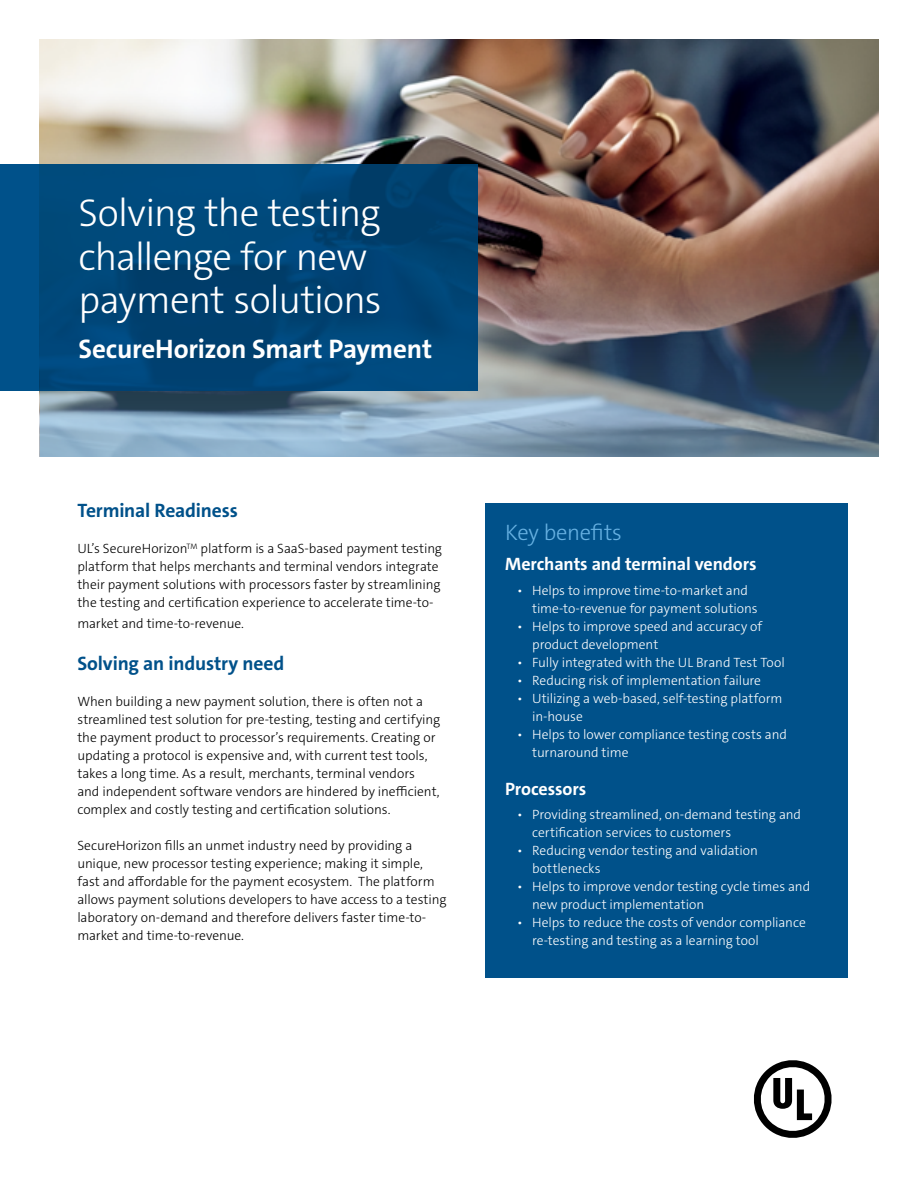
<style>
.page{position:relative;width:918px;height:1188px;background:#fff}
.page>*{position:absolute;margin:0;border:0;box-sizing:border-box;transform-origin:0 0}
.t1{font:300 39px/43.5px "The Sans C5";letter-spacing:-.02em;color:#fff}
.t2{font:700 27px "The Sans C5";letter-spacing:-.01em;color:#fff}
.t3{font:300 22.5px "The Sans C5";letter-spacing:-.01em;color:#67b1e2}
.t4{font:700 19.5px "The Sans C5";letter-spacing:-.01em;color:#00518a}
.t5{font:700 18px "The Sans C5";letter-spacing:-.005em;color:#fff}
.t6{font:300 13.5px/18px "The Sans C5";letter-spacing:-.005em;color:#000}
.t7{font:300 13.5px/18px "The Sans C5";letter-spacing:-.005em;color:#fff}
</style>
<div class="page">
<img style="left:40px;top:40px;width:838px;height:218px">
<img style="left:40px;top:258px;width:838px;height:198px">
<svg style="left:0;top:164px;width:478px;height:227px;fill:#00487a"></svg>
<svg style="left:754px;top:1060px;width:78px;height:78px"></svg>
<div style="left:485px;top:503px;width:363px;height:475px;background:#00518a"></div>
<h1 class="t1" style="left:79px;top:192px;width:304px">Solving the testing challenge for new payment solutions</h1>
<h2 class="t2" style="left:79px;top:332px;width:355px">SecureHorizon Smart Payment</h2>
<h3 class="t4" style="left:77px;top:498px;width:162px">Terminal Readiness</h3>
<p class="t6" style="left:77px;top:540px;width:366px">UL’s SecureHorizon<sup>TM</sup> platform is a SaaS-based payment testing platform that helps merchants and terminal vendors integrate their payment solutions with processors faster by streamlining the testing and certification experience to accelerate time-to-</p>
<p class="t6" style="left:77px;top:615px;width:168px">market and time-to-revenue.</p>
<h3 class="t4" style="left:77px;top:651px;width:209px">Solving an industry need</h3>
<p class="t6" style="left:77px;top:693px;width:364px">When building a new payment solution, there is often not a streamlined test solution for pre-testing, testing and certifying the payment product to processor’s requirements. Creating or updating a protocol is expensive and, with current test tools, takes a long time. As a result, merchants, terminal vendors and independent software vendors are hindered by inefficient, complex and costly testing and certification solutions.</p>
<p class="t6" style="left:77px;top:837px;width:371px">SecureHorizon fills an unmet industry need by providing a unique, new processor testing experience; making it simple, fast and affordable for the payment ecosystem. The platform allows payment solutions developers to have access to a testing laboratory on-demand and therefore delivers faster time-to&shy;market and time-to-revenue.</p>
<h3 class="t3" style="left:505px;top:518px;width:118px">Key benefits</h3>
<h3 class="t5" style="left:505px;top:553px;width:253px">Merchants and terminal vendors</h3>
<p class="t7" style="left:532px;top:582px;width:227px;text-indent:-15px">• Helps to improve time-to-market and time-to-revenue for payment solutions</p>
<p class="t7" style="left:532px;top:618px;width:232px;text-indent:-15px">• Helps to improve speed and accuracy of product development</p>
<p class="t7" style="left:517px;top:654px;width:269px">• Fully integrated with the UL Brand Test Tool</p>
<p class="t7" style="left:517px;top:672px;width:245px">• Reducing risk of implementation failure</p>
<p class="t7" style="left:532px;top:690px;width:252px;text-indent:-15px">• Utilizing a web-based, self-testing platform in-house</p>
<p class="t7" style="left:532px;top:726px;width:256px;text-indent:-15px">• Helps to lower compliance testing costs and turnaround time</p>
<h3 class="t5" style="left:505px;top:777px;width:83px">Processors</h3>
<p class="t7" style="left:532px;top:806px;width:270px;text-indent:-15px">• Providing streamlined, on-demand testing and certification services to customers</p>
<p class="t7" style="left:532px;top:842px;width:227px;text-indent:-15px">• Reducing vendor testing and validation bottlenecks</p>
<p class="t7" style="left:532px;top:878px;width:280px;text-indent:-15px">• Helps to improve vendor testing cycle times and new product implementation</p>
<p class="t7" style="left:532px;top:914px;width:275px;text-indent:-15px">• Helps to reduce the costs of vendor compliance re-testing and testing as a learning tool</p>
</div>
